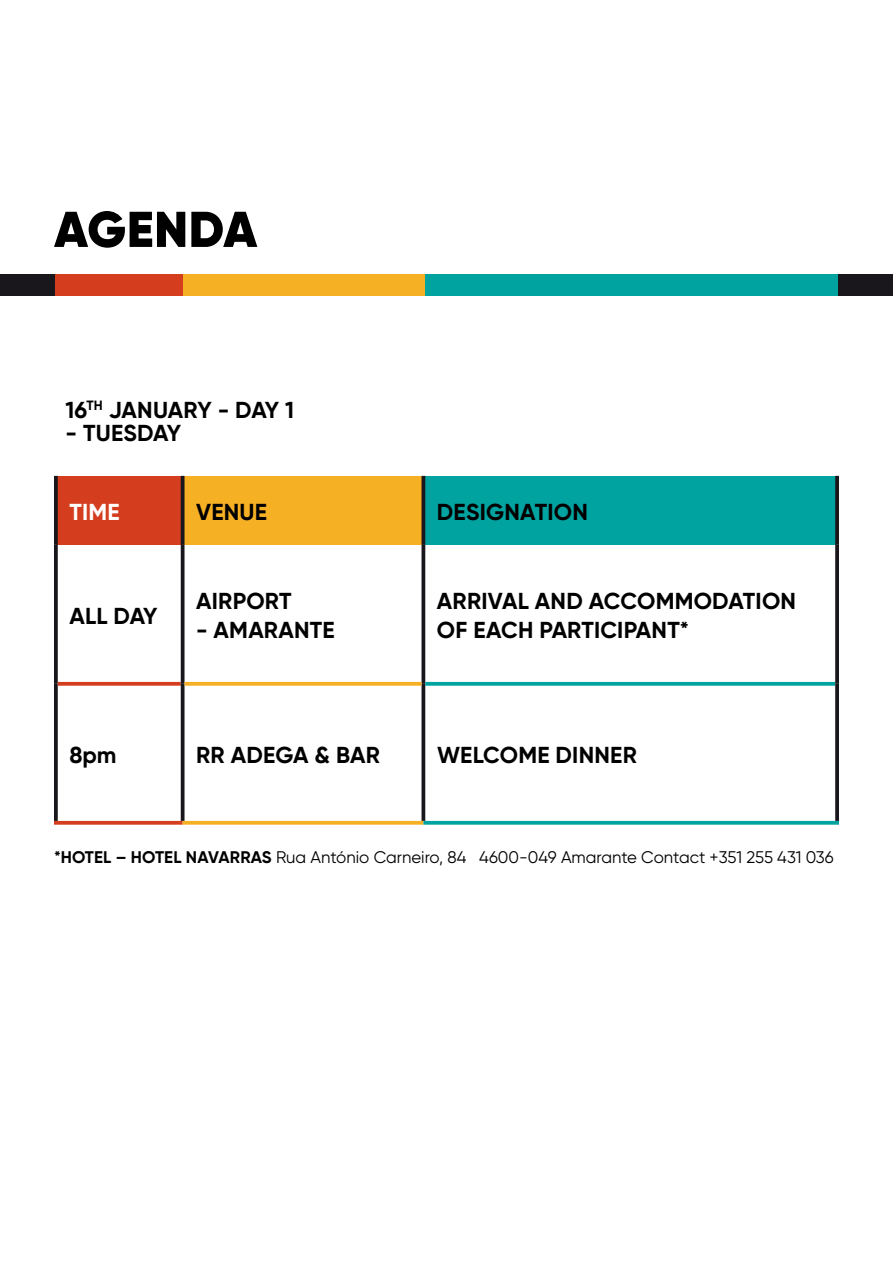
<style>
.page{position:relative;width:893px;height:1263px;background:#fff}
.page>*{position:absolute;margin:0;border:0;box-sizing:border-box;transform-origin:0 0}
.t1{font:900 50.25px "Gilroy";letter-spacing:.01em;color:#000}
.t2{font:700 23.1px/29.7px "Gilroy";letter-spacing:.01em;color:#000}
.t3{font:700 23.1px "Gilroy";letter-spacing:-.01em;color:#000}
.t4{font:700 23.1px "Gilroy";color:#fff}
.t5{font:16.8px "Gilroy";color:#000}
.s1{font-weight:700}
</style>
<div class="page">
<div style="left:56px;top:476px;width:127px;height:69px;background:#d43e1f"></div>
<div style="left:183px;top:476px;width:240px;height:69px;background:#f6b024"></div>
<div style="left:423px;top:476px;width:414px;height:69px;background:#00a3a0"></div>
<svg style="left:181px;top:476px;width:4px;height:69px"></svg>
<svg style="left:421px;top:476px;width:4px;height:69px"></svg>
<svg style="left:54px;top:476px;width:4px;height:69px"></svg>
<svg style="left:54px;top:545px;width:4px;height:139px"></svg>
<svg style="left:54px;top:684px;width:4px;height:137px"></svg>
<svg style="left:58px;top:682px;width:123px;height:4px"></svg>
<svg style="left:54px;top:821px;width:129px;height:4px"></svg>
<svg style="left:181px;top:545px;width:4px;height:139px"></svg>
<svg style="left:181px;top:684px;width:4px;height:137px"></svg>
<svg style="left:835px;top:476px;width:4px;height:69px"></svg>
<svg style="left:421px;top:545px;width:4px;height:139px"></svg>
<svg style="left:421px;top:684px;width:4px;height:137px"></svg>
<svg style="left:185px;top:682px;width:236px;height:4px"></svg>
<svg style="left:183px;top:821px;width:240px;height:4px"></svg>
<svg style="left:425px;top:682px;width:410px;height:4px;background:#12a9a6"></svg>
<svg style="left:423px;top:821px;width:416px;height:4px;background:#13aaa7"></svg>
<svg style="left:835px;top:545px;width:4px;height:139px"></svg>
<svg style="left:835px;top:684px;width:4px;height:137px"></svg>
<div style="left:424px;top:274px;width:415px;height:22px;background:#00a3a0"></div>
<div style="left:183px;top:274px;width:241px;height:22px;background:#f6b024"></div>
<div style="left:54px;top:274px;width:129px;height:22px;background:#d43e1f"></div>
<div style="left:0;top:274px;width:54px;height:22px;background:#1a171c"></div>
<div style="left:839px;top:274px;width:54px;height:22px;background:#1a171c"></div>
<h1 class="t1" style="left:54px;top:197px;width:204px">AGENDA</h1>
<p class="t3" style="left:66px;top:396px;width:230px">16<sup>TH</sup> JANUARY - DAY 1</p>
<p class="t2" style="left:66px;top:418px;width:117px">- TUESDAY</p>
<p class="t4" style="left:69px;top:497px;width:52px">TIME</p>
<p class="t2" style="left:196px;top:496px;width:72px">VENUE</p>
<p class="t2" style="left:437px;top:496px;width:152px">DESIGNATION</p>
<p class="t2" style="left:69px;top:600px;width:90px">ALL DAY</p>
<p class="t2" style="left:196px;top:586px;width:97px">AIRPORT</p>
<p class="t2" style="left:196px;top:615px;width:140px">- AMARANTE</p>
<p class="t2" style="left:437px;top:586px;width:361px">ARRIVAL AND ACCOMMODATION<br>OF EACH PARTICIPANT*</p>
<p class="t2" style="left:69px;top:739px;width:49px">8pm</p>
<p class="t2" style="left:196px;top:739px;width:185px">RR ADEGA &amp; BAR</p>
<p class="t2" style="left:437px;top:739px;width:201px">WELCOME DINNER</p>
<p class="t5" style="left:54px;top:847px;width:781px"><span class="s1">*HOTEL – HOTEL NAVARRAS</span> Rua António Carneiro, 84 4600-049 Amarante Contact +351 255 431 036</p>
</div>
